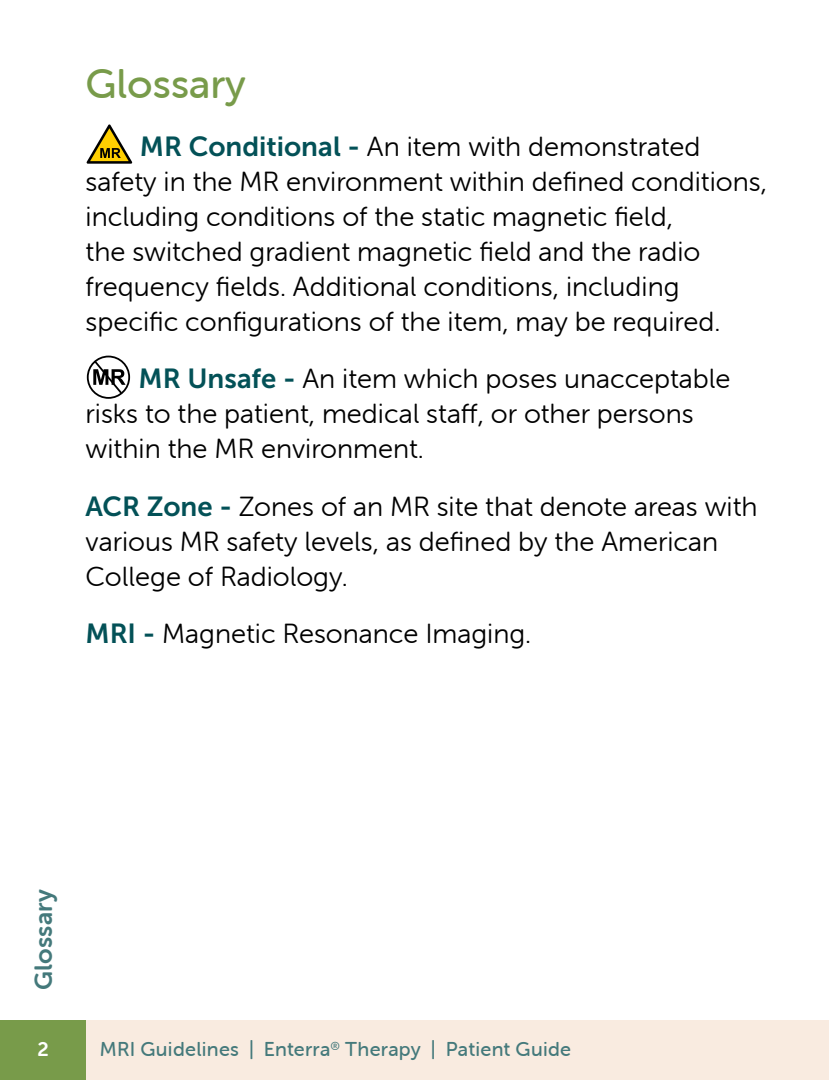
<style>
.page{position:relative;width:829px;height:1080px;background:#fff}
.page>*{position:absolute;margin:0;border:0;box-sizing:border-box;transform-origin:0 0}
.t1{font:41.25px "Museo Sans Rounded 500";color:#789b4a}
.t2{font:27.5px/35px "Museo Sans Rounded 300";color:#000}
.t3{font:25px "Museo Sans Rounded 700";letter-spacing:.01em;color:#44797b}
.t4{font:20px "Museo Sans Rounded 500";letter-spacing:.015em;color:#44797b}
.t5{font:20px "Museo Sans Rounded 700";color:#fff}
.s1{font-family:"Museo Sans 700";color:#035157}
</style>
<div class="page">
<div style="left:81px;top:1020px;width:747px;height:60px;background:#f9ebe0"></div>
<hr style="left:828px;top:1020px;width:1px;height:60px;background:#f9ebe0">
<div style="left:0;top:1020px;width:86px;height:60px;background:#789b4a"></div>
<svg style="left:86px;top:124px;width:46px;height:40px"></svg>
<div style="left:87px;top:356px;width:43px;height:43px;border:2px solid #000;border-radius:50%"></div>
<svg style="left:92px;top:359px;width:33px;height:37px"></svg>
<h1 class="t1" style="left:86px;top:62px;width:162px">Glossary</h1>
<p class="t2" style="left:85px;top:129px;width:682px;text-indent:54px"><span class="s1">MR Conditional -</span> An item with demonstrated safety in the MR environment within defined conditions, including conditions of the static magnetic field,<br>the switched gradient magnetic field and the radio frequency fields. Additional conditions, including specific configurations of the item, may be required.</p>
<p class="t2" style="left:86px;top:362px;width:646px;text-indent:53px"><span class="s1">MR Unsafe -</span> An item which poses unacceptable risks to the patient, medical staff, or other persons within the MR environment.</p>
<p class="t2" style="left:86px;top:489px;width:673px"><span class="s1">ACR Zone -</span> Zones of an MR site that denote areas with various MR safety levels, as defined by the American<br>College of Radiology.</p>
<p class="t2" style="left:86px;top:617px;width:447px"><span class="s1">MRI -</span> Magnetic Resonance Imaging.</p>
<p class="t3" style="left:30px;top:990px;width:103px;rotate:-90deg">Glossary</p>
<p class="t5" style="left:38px;top:1038px;width:13px">2</p>
<p class="t4" style="left:100px;top:1038px;width:472px">MRI Guidelines | Enterra<sup>®</sup> Therapy | Patient Guide</p>
</div>
